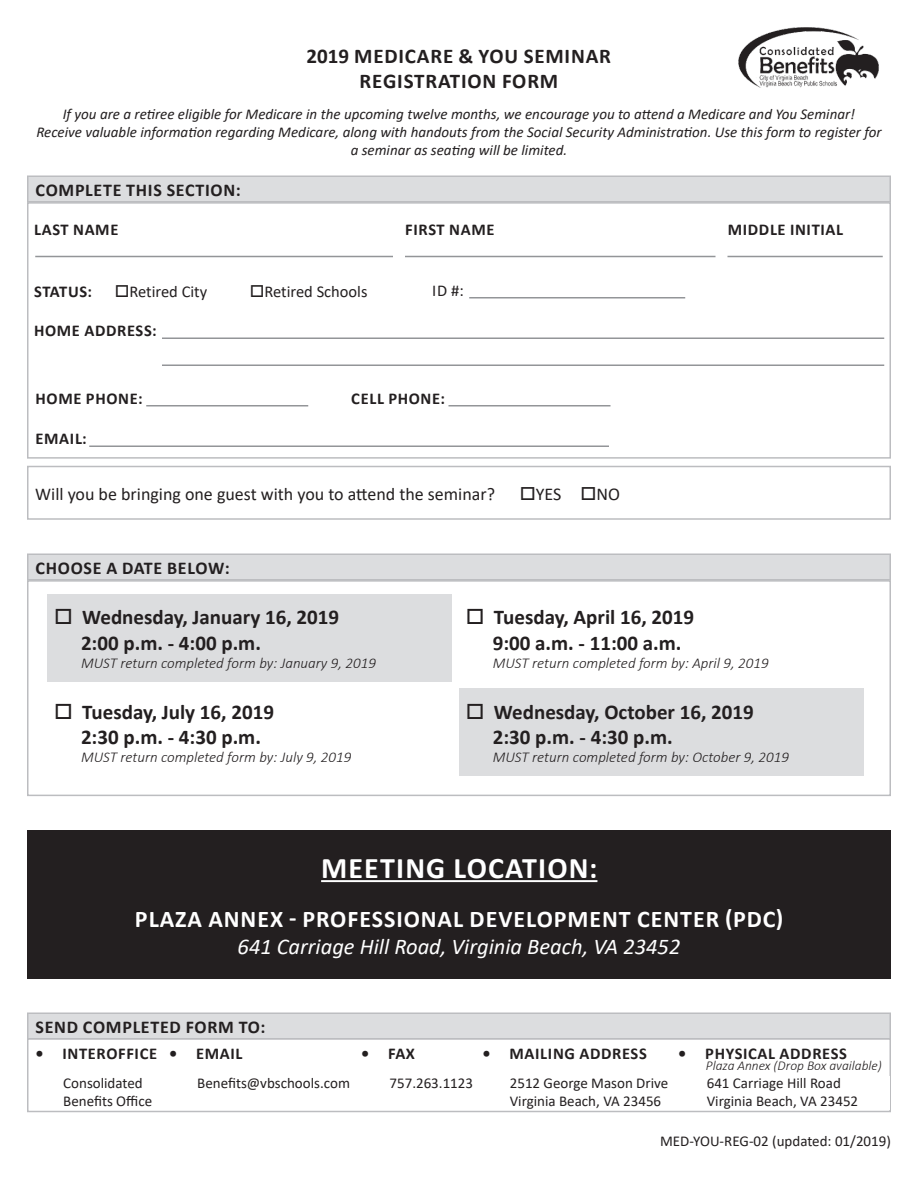
<style>
.page{position:relative;width:918px;height:1188px;background:#fff}
.page>*{position:absolute;margin:0;border:0;box-sizing:border-box;transform-origin:0 0}
.General_Page_Text{font:700 30px "Calibri";letter-spacing:.04em;color:#fff}
.General_Page_Text-2{font:700 24px "Calibri";letter-spacing:.04em;color:#fff}
.General_Page_Text-3{font:italic 22.5px "Calibri";color:#fff}
.General_Page_Text-4{font:700 21px "Calibri";color:#231f20}
.Form_Title{font:700 21px/25.2px "Calibri";letter-spacing:.04em;color:#231f20;text-align:center}
.General_Page_Text-5{font:18px "Calibri";color:#231f20}
.Section_Header{font:700 18px "Calibri";letter-spacing:.04em;color:#231f20}
.Paragraph_Headers{font:700 16.5px "Calibri";letter-spacing:.04em;color:#231f20}
.General_Page_Text-6{font:16.5px "Calibri";color:#231f20}
.Paragraph_Headers-2{font:16.5px "Calibri";color:#231f20}
.Form_Description{font:italic 15px/18px "Calibri";color:#231f20;text-align:center}
.General_Page_Text-7{font:italic 300 15px "Calibri";color:#231f20}
.General_Page_Text-8{font:15px/18px "Calibri";color:#231f20}
.Form_Description-2{font:15px "Calibri";color:#231f20}
.General_Page_Text-9{font:italic 300 13.5px "Calibri";color:#231f20}
</style>
<div class="page">
<div style="left:27px;top:202px;width:864px;height:257px;border:2px solid #bcbdc0"></div>
<div style="left:28px;top:176px;width:862px;height:26px;background:#dcdddf"></div>
<div style="left:27px;top:176px;width:864px;height:26px;border:2px solid #bcbdc0"></div>
<hr style="left:162px;top:338px;width:722px;height:1px;background:#939598">
<hr style="left:146px;top:405px;width:162px;height:1px;background:#939598">
<hr style="left:89px;top:446px;width:520px;height:1px;background:#939598">
<hr style="left:448px;top:405px;width:162px;height:1px;background:#939598">
<div style="left:27px;top:580px;width:864px;height:216px;border:2px solid #bcbdc0"></div>
<div style="left:28px;top:554px;width:862px;height:26px;background:#dcdddf"></div>
<div style="left:27px;top:554px;width:864px;height:26px;border:2px solid #bcbdc0"></div>
<div style="left:47px;top:594px;width:405px;height:88px;background:#dcdddf"></div>
<div style="left:459px;top:688px;width:405px;height:88px;background:#dcdddf"></div>
<hr style="left:162px;top:364px;width:722px;height:2px;background:#939598">
<div style="left:27px;top:830px;width:864px;height:149px;background:#231f20"></div>
<hr style="left:321px;top:880px;width:276px;height:2px;background:#fff">
<div style="left:27px;top:1038px;width:864px;height:74px;background:#fff;border:2px solid #bcbdc0"></div>
<div style="left:28px;top:1013px;width:862px;height:26px;background:#dcdddf"></div>
<div style="left:27px;top:1012px;width:864px;height:28px;border:2px solid #bcbdc0"></div>
<div style="left:63px;top:1076px;width:103px;height:34px;background:#fff"></div>
<div style="left:510px;top:1076px;width:169px;height:34px;background:#fff"></div>
<div style="left:707px;top:1076px;width:183px;height:34px;background:#fff"></div>
<div style="left:706px;top:1060px;width:183px;height:14px;background:#fff"></div>
<div style="left:197px;top:1076px;width:169px;height:34px;background:#fff"></div>
<div style="left:390px;top:1076px;width:94px;height:34px;background:#fff"></div>
<hr style="left:35px;top:256px;width:358px;height:1px;background:#939598">
<hr style="left:728px;top:256px;width:155px;height:1px;background:#939598">
<hr style="left:405px;top:256px;width:311px;height:1px;background:#939598">
<hr style="left:469px;top:297px;width:216px;height:1px;background:#939598">
<div style="left:27px;top:466px;width:864px;height:54px;border:2px solid #bcbdc0"></div>
<img style="left:738px;top:27px;width:141px;height:61px">
<p class="Form_Title" style="left:306px;top:43px;width:306px">2019 MEDICARE &amp; YOU SEMINAR<br>REGISTRATION FORM</p>
<p class="Form_Description" style="left:36px;top:105px;width:847px">If you are a retiree eligible for Medicare in the upcoming twelve months, we encourage you to attend a Medicare and You Seminar!<br>Receive valuable information regarding Medicare, along with handouts from the Social Security Administration. Use this form to register for a seminar as seating will be limited.</p>
<p class="Section_Header" style="left:36px;top:177px;width:207px">COMPLETE THIS SECTION:</p>
<p class="Paragraph_Headers" style="left:34px;top:218px;width:86px">LAST NAME</p>
<p class="Paragraph_Headers" style="left:405px;top:218px;width:91px">FIRST NAME</p>
<p class="Paragraph_Headers" style="left:728px;top:218px;width:117px">MIDDLE INITIAL</p>
<p class="Paragraph_Headers" style="left:34px;top:279px;width:60px">STATUS:</p>
<p class="General_Page_Text-6" style="left:115px;top:280px;width:94px">□Retired City</p>
<p class="General_Page_Text-6" style="left:250px;top:280px;width:119px">□Retired Schools</p>
<p class="Paragraph_Headers-2" style="left:432px;top:279px;width:33px">ID #:</p>
<p class="Paragraph_Headers" style="left:34px;top:319px;width:124px">HOME ADDRESS:</p>
<p class="Paragraph_Headers" style="left:36px;top:387px;width:109px">HOME PHONE:</p>
<p class="Paragraph_Headers" style="left:36px;top:427px;width:53px">EMAIL:</p>
<p class="Paragraph_Headers" style="left:351px;top:387px;width:95px">CELL PHONE:</p>
<p class="General_Page_Text-5" style="left:35px;top:481px;width:461px">Will you be bringing one guest with you to attend the seminar?</p>
<p class="General_Page_Text-5" style="left:520px;top:481px;width:43px">□YES</p>
<p class="General_Page_Text-5" style="left:580px;top:481px;width:41px">□NO</p>
<p class="Section_Header" style="left:36px;top:555px;width:196px">CHOOSE A DATE BELOW:</p>
<p class="General_Page_Text-4" style="left:54px;top:603px;width:287px">□ Wednesday, January 16, 2019</p>
<p class="General_Page_Text-4" style="left:81px;top:628px;width:182px">2:00 p.m. - 4:00 p.m.</p>
<p class="General_Page_Text-7" style="left:81px;top:653px;width:296px">MUST return completed form by: January 9, 2019</p>
<p class="General_Page_Text-4" style="left:54px;top:697px;width:221px">□ Tuesday, July 16, 2019</p>
<p class="General_Page_Text-4" style="left:81px;top:722px;width:182px">2:30 p.m. - 4:30 p.m.</p>
<p class="General_Page_Text-7" style="left:81px;top:748px;width:272px">MUST return completed form by: July 9, 2019</p>
<p class="General_Page_Text-4" style="left:466px;top:603px;width:230px">□ Tuesday, April 16, 2019</p>
<p class="General_Page_Text-4" style="left:493px;top:628px;width:190px">9:00 a.m. - 11:00 a.m.</p>
<p class="General_Page_Text-7" style="left:493px;top:653px;width:277px">MUST return completed form by: April 9, 2019</p>
<p class="General_Page_Text-4" style="left:466px;top:697px;width:290px">□ Wednesday, October 16, 2019</p>
<p class="General_Page_Text-4" style="left:493px;top:722px;width:182px">2:30 p.m. - 4:30 p.m.</p>
<p class="General_Page_Text-7" style="left:493px;top:748px;width:298px">MUST return completed form by: October 9, 2019</p>
<p class="General_Page_Text" style="left:321px;top:847px;width:278px">MEETING LOCATION:</p>
<p class="General_Page_Text-2" style="left:135px;top:902px;width:650px">PLAZA ANNEX - PROFESSIONAL DEVELOPMENT CENTER (PDC)</p>
<p class="General_Page_Text-3" style="left:238px;top:931px;width:444px">641 Carriage Hill Road, Virginia Beach, VA 23452</p>
<p class="Section_Header" style="left:36px;top:1014px;width:231px">SEND COMPLETED FORM TO:</p>
<p class="Paragraph_Headers" style="left:36px;top:1042px;width:123px">• INTEROFFICE</p>
<p class="General_Page_Text-8" style="left:63px;top:1073px;width:90px">Consolidated<br>Benefits Office</p>
<p class="Paragraph_Headers" style="left:361px;top:1042px;width:56px">• FAX</p>
<p class="Paragraph_Headers" style="left:483px;top:1042px;width:166px">• MAILING ADDRESS</p>
<p class="General_Page_Text-8" style="left:510px;top:1073px;width:160px">2512 George Mason Drive<br>Virginia Beach, VA 23456</p>
<p class="Paragraph_Headers" style="left:169px;top:1042px;width:75px">• EMAIL</p>
<p class="General_Page_Text-8" style="left:197px;top:1073px;width:154px">Benefits@vbschools.com</p>
<p class="General_Page_Text-8" style="left:390px;top:1073px;width:85px">757.263.1123</p>
<p class="Paragraph_Headers" style="left:678px;top:1042px;width:170px">• PHYSICAL ADDRESS</p>
<p class="General_Page_Text-8" style="left:707px;top:1073px;width:153px">641 Carriage Hill Road<br>Virginia Beach, VA 23452</p>
<p class="General_Page_Text-9" style="left:706px;top:1058px;width:178px">Plaza Annex (Drop Box available)</p>
<p class="Form_Description-2" style="left:660px;top:1131px;width:232px">MED-YOU-REG-02 (updated: 01/2019)</p>
</div>
